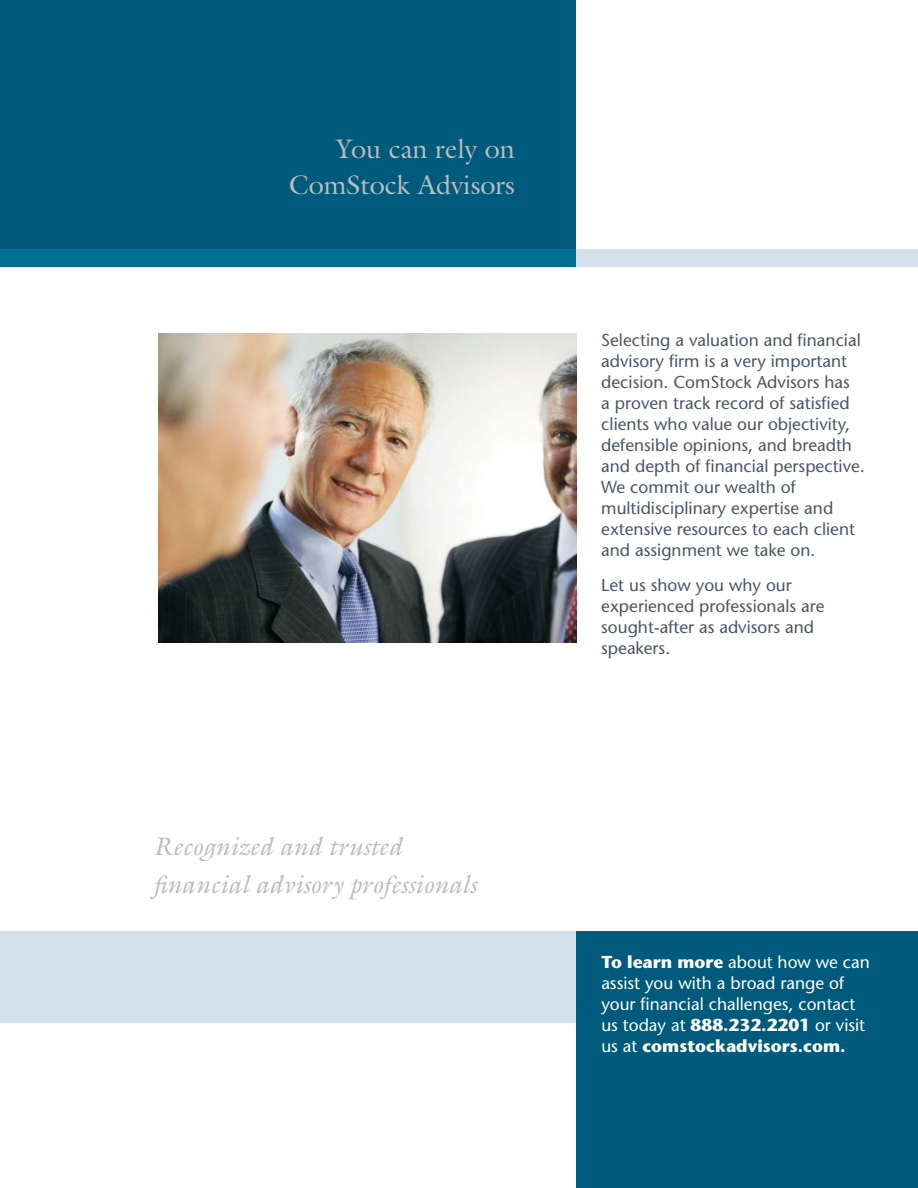
<style>
.page{position:relative;width:918px;height:1188px;background:#fff}
.page>*{position:absolute;margin:0;border:0;box-sizing:border-box;transform-origin:0 0}
.t1{font:27px/36px "Galliard";color:#bbbdc0;text-align:right}
.t2{font:italic 25.5px/37.5px "Galliard";color:#bbbdc0}
.t3{font:17.25px/21px "Stone Sans";color:#485865}
.t4{font:17.25px/21px "Stone Sans";color:#fff}
.s1{font-weight:700}
</style>
<div class="page">
<div style="left:0;top:931px;width:577px;height:92px;background:#d5e1ea"></div>
<div style="left:577px;top:931px;width:341px;height:257px;background:#005a7c"></div>
<div style="left:563px;top:249px;width:355px;height:17px;background:#d5e1ea"></div>
<img style="left:159px;top:333px;width:418px;height:310px">
<div style="left:0;top:0;width:576px;height:256px;background:#005a7c"></div>
<div style="left:0;top:249px;width:576px;height:17px;background:#007091"></div>
<h1 class="t1" style="left:289px;top:134px;width:228px">You can rely on<br>ComStock Advisors</h1>
<h2 class="t2" style="left:153px;top:830px;width:325px">Recognized and trusted financial advisory professionals</h2>
<p class="t3" style="left:601px;top:332px;width:265px">Selecting a valuation and financial advisory firm is a very important decision. ComStock Advisors has<br>a proven track record of satisfied clients who value our objectivity, defensible opinions, and breadth and depth of financial perspective.<br>We commit our wealth of multidisciplinary expertise and extensive resources to each client and assignment we take on.</p>
<p class="t3" style="left:601px;top:576px;width:225px">Let us show you why our experienced professionals are sought-after as advisors and speakers.</p>
<p class="t4" style="left:601px;top:953px;width:270px"><span class="s1">To learn more</span> about how we can assist you with a broad range of your financial challenges, contact us today at <span class="s1">888.232.2201</span> or visit us at <span class="s1">comstockadvisors.com.</span></p>
</div>
